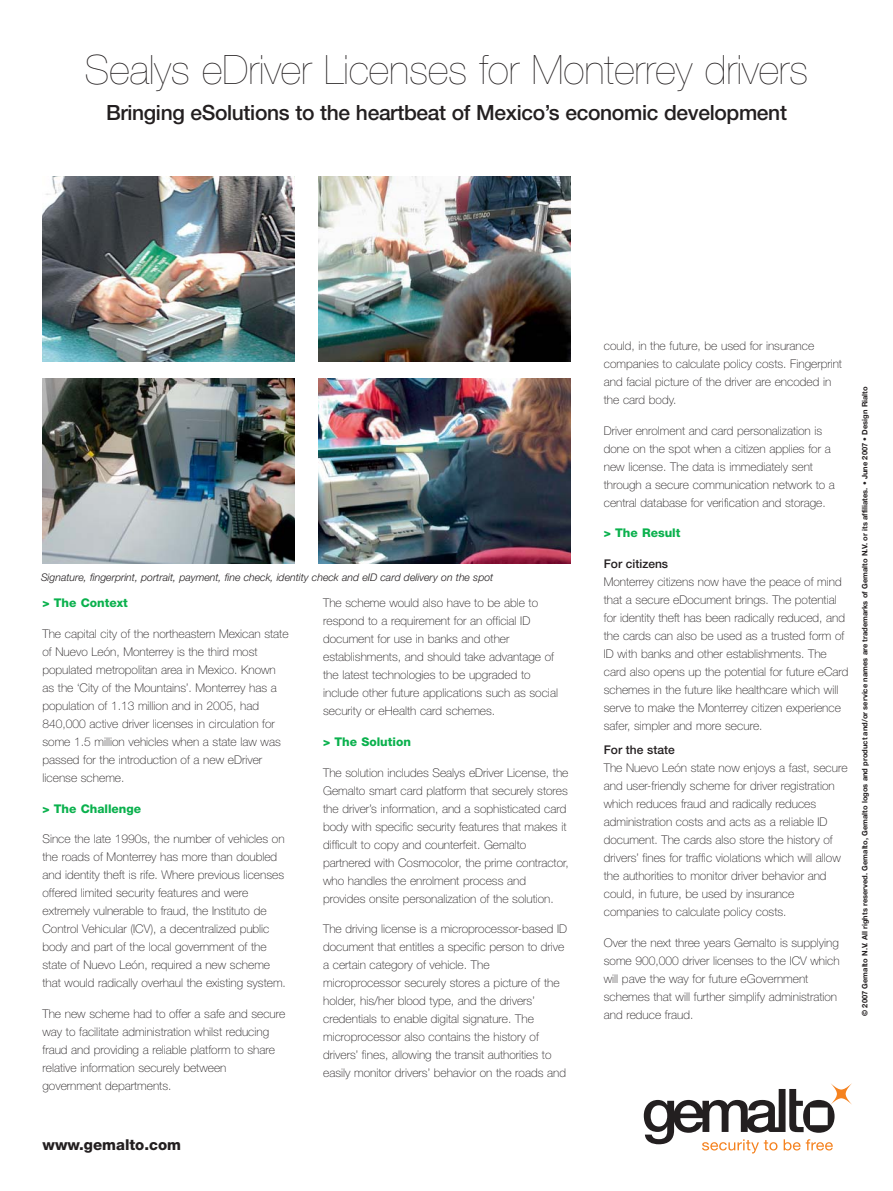
<style>
.page{position:relative;width:893px;height:1191px;background:#fff}
.page>*{position:absolute;margin:0;border:0;box-sizing:border-box;transform-origin:0 0}
.t1{font:200 40.5px "Helvetica Neue";color:#231f20}
.t2{font:500 21px "Helvetica Neue";letter-spacing:-.015em;color:#231f20}
.t3{font:800 15px "Helvetica Neue";color:#231f20}
.t4{font:100 12px/18px "Helvetica Neue";color:#231f20}
.t5{font:800 12px "Helvetica Neue";color:#0ab14d}
.t6{font:500 12px "Helvetica Neue";color:#231f20}
.t7{font:italic 300 10.5px "Helvetica Neue";color:#231f20}
.t8{font:700 7.5px "Helvetica Neue";color:#231f20}
</style>
<div class="page">
<svg style="left:644px;top:1083px;width:208px;height:70px"></svg>
<img style="left:43px;top:177px;width:251px;height:184px">
<img style="left:319px;top:177px;width:252px;height:184px">
<img style="left:43px;top:379px;width:251px;height:184px">
<img style="left:319px;top:379px;width:252px;height:184px">
<h1 class="t1" style="left:85px;top:55px;width:725px">Sealys eDriver Licenses for Monterrey drivers</h1>
<h2 class="t2" style="left:106px;top:105px;width:682px">Bringing eSolutions to the heartbeat of Mexico’s economic development</h2>
<p class="t7" style="left:41px;top:573px;width:454px">Signature, fingerprint, portrait, payment, fine check, identity check and eID card delivery on the spot</p>
<p class="t5" style="left:43px;top:598px;width:87px">&gt; The Context</p>
<p class="t4" style="left:43px;top:625px;width:248px">The capital city of the northeastern Mexican state of Nuevo León, Monterrey is the third most populated metropolitan area in Mexico. Known as the ‘City of the Mountains’. Monterrey has a population of 1.13 million and in 2005, had 840,000 active driver licenses in circulation for some 1.5 million vehicles when a state law was passed for the introduction of a new eDriver license scheme.</p>
<p class="t5" style="left:43px;top:804px;width:100px">&gt; The Challenge</p>
<p class="t4" style="left:43px;top:831px;width:245px">Since the late 1990s, the number of vehicles on the roads of Monterrey has more than doubled and identity theft is rife. Where previous licenses offered limited security features and were extremely vulnerable to fraud, the Instituto de Control Vehicular (ICV), a decentralized public body and part of the local government of the state of Nuevo León, required a new scheme that would radically overhaul the existing system.</p>
<p class="t4" style="left:43px;top:1006px;width:244px">The new scheme had to offer a safe and secure way to facilitate administration whilst reducing fraud and providing a reliable platform to share relative information securely between government departments.</p>
<p class="t3" style="left:43px;top:1139px;width:140px">www.gemalto.com</p>
<p class="t4" style="left:323px;top:595px;width:236px">The scheme would also have to be able to respond to a requirement for an official ID document for use in banks and other establishments, and should take advantage of the latest technologies to be upgraded to include other future applications such as social security or eHealth card schemes.</p>
<p class="t5" style="left:323px;top:737px;width:89px">&gt; The Solution</p>
<p class="t4" style="left:323px;top:764px;width:247px">The solution includes Sealys eDriver License, the Gemalto smart card platform that securely stores the driver’s information, and a sophisticated card body with specific security features that makes it difficult to copy and counterfeit. Gemalto partnered with Cosmocolor, the prime contractor, who handles the enrolment process and provides onsite personalization of the solution.</p>
<p class="t4" style="left:323px;top:921px;width:245px">The driving license is a microprocessor-based ID document that entitles a specific person to drive a certain category of vehicle. The microprocessor securely stores a picture of the holder, his/her blood type, and the drivers’ credentials to enable digital signature. The microprocessor also contains the history of drivers’ fines, allowing the transit authorities to easily monitor drivers’ behavior on the roads and</p>
<p class="t4" style="left:604px;top:338px;width:240px">could, in the future, be used for insurance companies to calculate policy costs. Fingerprint and facial picture of the driver are encoded in the card body.</p>
<p class="t4" style="left:604px;top:422px;width:233px">Driver enrolment and card personalization is done on the spot when a citizen applies for a new license. The data is immediately sent through a secure communication network to a central database for verification and storage.</p>
<p class="t5" style="left:604px;top:529px;width:78px">&gt; The Result</p>
<p class="t6" style="left:604px;top:559px;width:66px">For citizens</p>
<p class="t4" style="left:604px;top:574px;width:246px">Monterrey citizens now have the peace of mind that a secure eDocument brings. The potential for identity theft has been radically reduced, and the cards can also be used as a trusted form of ID with banks and other establishments. The card also opens up the potential for future eCard schemes in the future like healthcare which will serve to make the Monterrey citizen experience safer, simpler and more secure.</p>
<p class="t6" style="left:604px;top:745px;width:72px">For the state</p>
<p class="t4" style="left:604px;top:759px;width:245px">The Nuevo León state now enjoys a fast, secure and user-friendly scheme for driver registration which reduces fraud and radically reduces administration costs and acts as a reliable ID document. The cards also store the history of drivers’ fines for traffic violations which will allow the authorities to monitor driver behavior and could, in future, be used by insurance companies to calculate policy costs.</p>
<p class="t4" style="left:604px;top:934px;width:237px">Over the next three years Gemalto is supplying some 900,000 driver licenses to the ICV which will pave the way for future eGovernment schemes that will further simplify administration and reduce fraud.</p>
<p class="t8" style="left:862px;top:1015px;width:630px;rotate:-90deg">© 2007 Gemalto N.V. All rights reserved. Gemalto, Gemalto logos and product and/or service names are trademarks of Gemalto N.V. or its affiliates. • June 2007 • Design Rialto</p>
</div>
